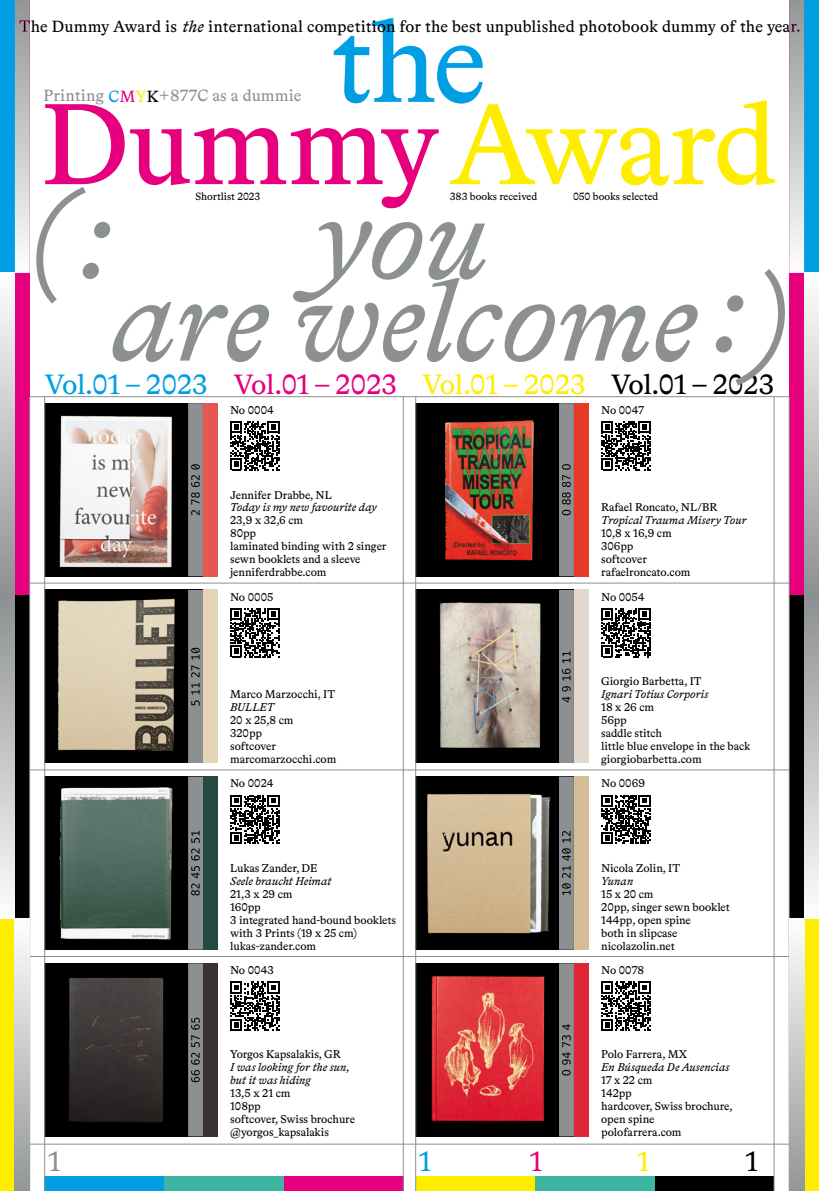
<style>
.page{position:relative;width:819px;height:1191px;background:#fff}
.page>*{position:absolute;margin:0;border:0;box-sizing:border-box;transform-origin:0 0}
.t1{font:italic 115.5px/82.2px "Bradford LL";letter-spacing:-.015em;color:#8c9091}
.t2{font:115.5px/82.2px "Bradford LL";letter-spacing:-.015em;color:#e6007d;text-align:center}
.t3{font:28px "Bradford LL";color:#009fe3}
.t4{font:28px "Bradford LL";color:#8c9091}
.t5{font:28px "Bradford LL";color:#e6007d}
.t6{font:28px "Bradford LL";color:#ffed00}
.t7{font:28px "Bradford LL";color:#000}
.t8{font:16.28px "Bradford LL";letter-spacing:.01em;color:#000}
.t9{font:16.28px "Bradford LL";letter-spacing:.015em;color:#8c9091}
.t10{font:11.38px/13px "Bradford LL";color:#000}
.t11{font:italic 11.38px/13px "Bradford LL";letter-spacing:-.005em;color:#000}
.t12{font:10.5px "Bradford LL";color:#000}
.s1{color:#009fe3}
.s2{color:#ffed00}
.s3{font-style:italic}
.s4{color:#e6007d}
.s5{color:#000}
</style>
<div class="page">
<img style="left:45px;top:590px;width:143px;height:173px">
<div style="left:45px;top:776px;width:158px;height:173px;background:#000"></div>
<img style="left:59px;top:787px;width:114px;height:153px">
<img style="left:45px;top:963px;width:143px;height:173px">
<div style="left:415px;top:590px;width:159px;height:173px;background:linear-gradient(to bottom,#000,#000)"></div>
<img style="left:418px;top:590px;width:138px;height:173px">
<img style="left:416px;top:776px;width:143px;height:173px">
<img style="left:416px;top:963px;width:143px;height:173px">
<img style="left:45px;top:403px;width:143px;height:173px">
<img style="left:416px;top:403px;width:143px;height:173px">
<svg style="left:230px;top:421px;width:49px;height:49px"></svg>
<svg style="left:230px;top:608px;width:49px;height:49px"></svg>
<svg style="left:230px;top:795px;width:49px;height:49px"></svg>
<svg style="left:230px;top:981px;width:49px;height:49px"></svg>
<svg style="left:601px;top:421px;width:49px;height:49px"></svg>
<svg style="left:601px;top:608px;width:49px;height:49px"></svg>
<svg style="left:601px;top:795px;width:49px;height:49px"></svg>
<svg style="left:601px;top:981px;width:49px;height:49px"></svg>
<div style="left:15px;top:0;width:15px;height:595px;background:#e6007d"></div>
<div style="left:789px;top:0;width:15px;height:595px;background:#e6007d"></div>
<div style="left:0;top:0;width:15px;height:595px;background:#009fe3"></div>
<div style="left:804px;top:0;width:15px;height:595px;background:#009fe3"></div>
<div style="left:15px;top:595px;width:15px;height:596px;background:#000"></div>
<div style="left:789px;top:595px;width:15px;height:596px;background:#000"></div>
<div style="left:0;top:595px;width:15px;height:596px;background:#ffed00"></div>
<div style="left:804px;top:595px;width:15px;height:596px;background:#ffed00"></div>
<div style="left:203px;top:403px;width:15px;height:173px;background:#e85652"></div>
<div style="left:574px;top:403px;width:14px;height:173px;background:#e73928"></div>
<div style="left:203px;top:590px;width:15px;height:173px;background:#e3d3b7"></div>
<div style="left:574px;top:590px;width:14px;height:173px;background:#e2d7ca"></div>
<div style="left:203px;top:776px;width:15px;height:173px;background:#244942"></div>
<div style="left:574px;top:776px;width:14px;height:173px;background:#d5bb96"></div>
<div style="left:203px;top:963px;width:15px;height:173px;background:#383232"></div>
<div style="left:574px;top:963px;width:14px;height:173px;background:#df2638"></div>
<div style="left:416px;top:1176px;width:119px;height:15px;background:#ffed00"></div>
<div style="left:45px;top:1176px;width:119px;height:15px;background:#009fe3"></div>
<div style="left:654px;top:1176px;width:119px;height:15px;background:#000"></div>
<div style="left:284px;top:1176px;width:119px;height:15px;background:#e6007d"></div>
<svg style="left:188px;top:403px;width:15px;height:173px"></svg>
<svg style="left:559px;top:403px;width:15px;height:173px"></svg>
<svg style="left:188px;top:590px;width:15px;height:173px"></svg>
<svg style="left:559px;top:590px;width:15px;height:173px"></svg>
<svg style="left:188px;top:776px;width:15px;height:173px"></svg>
<svg style="left:559px;top:776px;width:15px;height:173px"></svg>
<svg style="left:188px;top:963px;width:15px;height:173px"></svg>
<svg style="left:559px;top:963px;width:15px;height:173px"></svg>
<hr style="left:30px;top:583px;width:759px;height:1px;background:#8c9091">
<hr style="left:30px;top:396px;width:759px;height:1px;background:#8c9091">
<hr style="left:30px;top:769px;width:759px;height:1px;background:#8c9091">
<hr style="left:30px;top:956px;width:759px;height:1px;background:#8c9091">
<hr style="left:30px;top:1143px;width:759px;height:1px;background:#8c9091">
<hr style="left:44px;top:397px;width:1px;height:794px;background:#8c9091">
<hr style="left:415px;top:397px;width:1px;height:794px;background:#8c9091">
<hr style="left:403px;top:397px;width:1px;height:794px;background:#8c9091">
<hr style="left:788px;top:397px;width:1px;height:794px;background:#8c9091">
<hr style="left:773px;top:397px;width:1px;height:794px;background:#8c9091">
<hr style="left:29px;top:397px;width:1px;height:794px;background:#8c9091">
<div style="left:535px;top:1176px;width:119px;height:15px;background:#3cb5a1"></div>
<div style="left:164px;top:1176px;width:120px;height:15px;background:#3cb5a1"></div>
<svg style="left:0;top:273px;width:15px;height:322px"></svg>
<svg style="left:804px;top:273px;width:15px;height:322px"></svg>
<svg style="left:15px;top:0;width:15px;height:273px"></svg>
<svg style="left:15px;top:918px;width:15px;height:273px"></svg>
<svg style="left:789px;top:918px;width:15px;height:273px"></svg>
<svg style="left:789px;top:0;width:15px;height:273px"></svg>
<svg style="left:0;top:595px;width:15px;height:323px"></svg>
<svg style="left:804px;top:595px;width:15px;height:323px"></svg>
<h1 class="t2" style="left:41px;top:16px;width:737px"><span class="s1">the<br></span>Dummy<span class="s2">Award</span></h1>
<h3 class="t8" style="left:19px;top:15px;width:782px">The Dummy Award is <span class="s3">the</span> international competition for the best unpublished photobook dummy of the year.</h3>
<h3 class="t9" style="left:43px;top:84px;width:259px">Printing <span class="s1">C</span><span class="s4">M</span><span class="s2">Y</span><span class="s5">K</span>+877C as a dummie</h3>
<h1 class="t1" style="left:29px;top:193px;width:84px">(:</h1>
<p class="t12" style="left:195px;top:189px;width:66px">Shortlist 2023</p>
<p class="t12" style="left:449px;top:189px;width:89px">383 books received</p>
<p class="t12" style="left:573px;top:189px;width:87px">050 books selected</p>
<h1 class="t1" style="left:111px;top:193px;width:679px;text-indent:205px">you<br>are welcome )</h1>
<h1 class="t1" style="left:714px;top:267px;width:32px">:</h1>
<h2 class="t3" style="left:45px;top:366px;width:731px">Vol.01 – 2023 <span class="s4">Vol.01 – 2023</span> <span class="s2">Vol.01 – 2023</span> <span class="s5">Vol.01 – 2023</span></h2>
<p class="t10" style="left:230px;top:403px;width:45px">No 0004</p>
<p class="t10" style="left:601px;top:403px;width:44px">No 0047</p>
<p class="t10" style="left:230px;top:488px;width:103px">Jennifer Drabbe, NL</p>
<p class="t11" style="left:230px;top:500px;width:148px">Today is my new favourite day</p>
<p class="t10" style="left:230px;top:513px;width:158px">23,9 x 32,6 cm<br>80pp<br>laminated binding with 2 singer sewn booklets and a sleeve jenniferdrabbe.com</p>
<p class="t10" style="left:601px;top:500px;width:118px">Rafael Roncato, NL/BR</p>
<p class="t11" style="left:601px;top:513px;width:147px">Tropical Trauma Misery Tour</p>
<p class="t10" style="left:601px;top:526px;width:91px">10,8 x 16,9 cm<br>306pp<br>softcover rafaelroncato.com</p>
<p class="t10" style="left:230px;top:590px;width:45px">No 0005</p>
<p class="t10" style="left:601px;top:590px;width:45px">No 0054</p>
<p class="t10" style="left:230px;top:687px;width:106px">Marco Marzocchi, IT</p>
<p class="t11" style="left:230px;top:700px;width:45px">BULLET</p>
<p class="t10" style="left:230px;top:713px;width:107px">20 x 25,8 cm<br>320pp<br>softcover marcomarzocchi.com</p>
<p class="t10" style="left:601px;top:674px;width:102px">Giorgio Barbetta, IT</p>
<p class="t11" style="left:601px;top:687px;width:109px">Ignari Totius Corporis</p>
<p class="t10" style="left:601px;top:700px;width:151px">18 x 26 cm<br>56pp<br>saddle stitch<br>little blue envelope in the back giorgiobarbetta.com</p>
<p class="t10" style="left:230px;top:776px;width:45px">No 0024</p>
<p class="t10" style="left:601px;top:776px;width:45px">No 0069</p>
<p class="t10" style="left:230px;top:861px;width:89px">Lukas Zander, DE</p>
<p class="t11" style="left:230px;top:874px;width:103px">Seele braucht Heimat</p>
<p class="t10" style="left:230px;top:887px;width:167px">21,3 x 29 cm<br>160pp<br>3 integrated hand-bound booklets with 3 Prints (19 x 25 cm) lukas-zander.com</p>
<p class="t10" style="left:601px;top:861px;width:80px">Nicola Zolin, IT</p>
<p class="t11" style="left:601px;top:874px;width:34px">Yunan</p>
<p class="t10" style="left:601px;top:887px;width:130px">15 x 20 cm<br>20pp, singer sewn booklet<br>144pp, open spine<br>both in slipcase nicolazolin.net</p>
<p class="t10" style="left:230px;top:963px;width:45px">No 0043</p>
<p class="t10" style="left:601px;top:963px;width:45px">No 0078</p>
<p class="t10" style="left:230px;top:1047px;width:112px">Yorgos Kapsalakis, GR</p>
<p class="t11" style="left:230px;top:1060px;width:121px">I was looking for the sun, but it was hiding</p>
<p class="t10" style="left:230px;top:1086px;width:126px">13,5 x 21 cm<br>108pp<br>softcover, Swiss brochure @yorgos_kapsalakis</p>
<p class="t10" style="left:601px;top:1047px;width:87px">Polo Farrera, MX</p>
<p class="t11" style="left:601px;top:1060px;width:130px">En Búsqueda De Ausencias</p>
<p class="t10" style="left:601px;top:1073px;width:133px">17 x 22 cm<br>142pp<br>hardcover, Swiss brochure, open spine polofarrera.com</p>
<h2 class="t4" style="left:48px;top:1142px;width:13px">1</h2>
<h2 class="t3" style="left:419px;top:1142px;width:13px">1</h2>
<h2 class="t5" style="left:530px;top:1142px;width:13px">1</h2>
<h2 class="t6" style="left:637px;top:1142px;width:13px">1</h2>
<h2 class="t7" style="left:745px;top:1142px;width:13px">1</h2>
</div>
